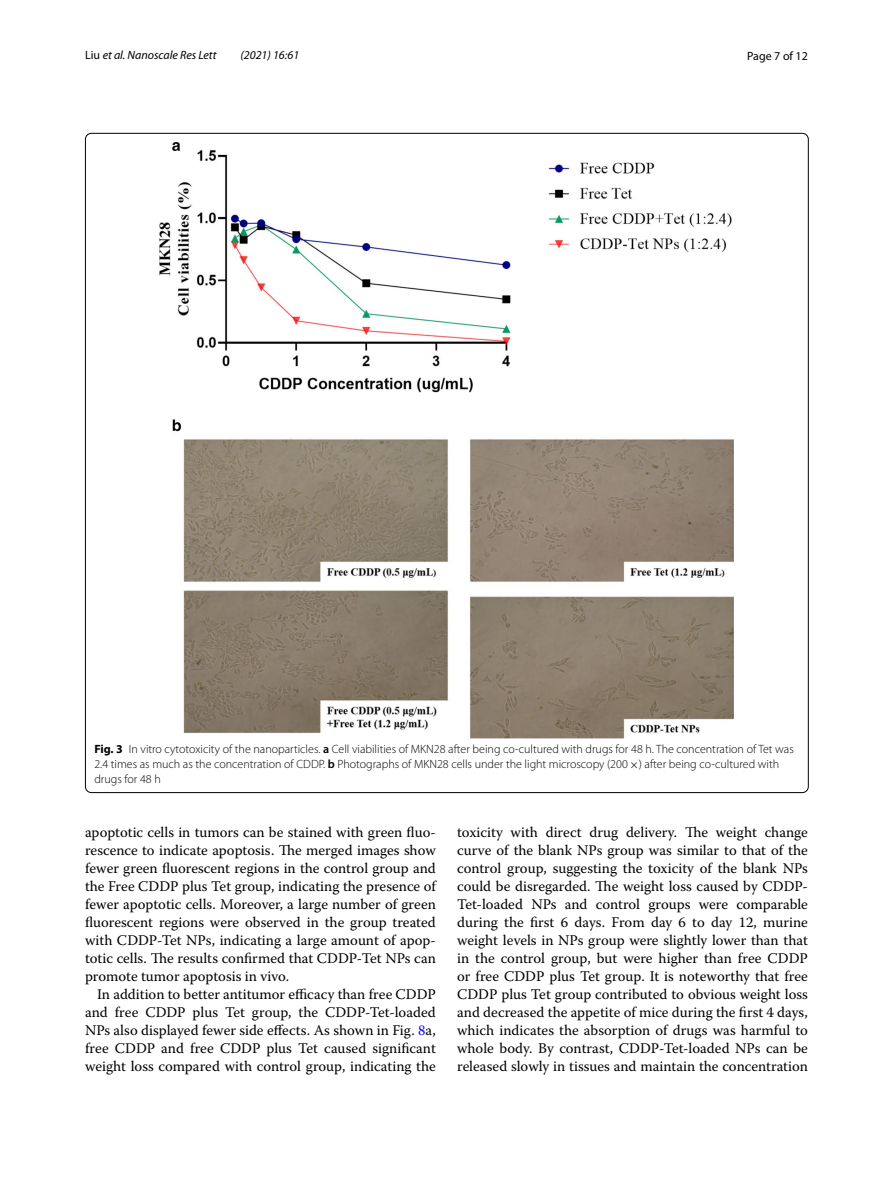
<style>
.page{position:relative;width:893px;height:1187px;background:#fff}
.page>*{position:absolute;margin:0;border:0;box-sizing:border-box;transform-origin:0 0}
.t1{font:14.7px/18px "Warnock Pro";color:#000;text-align:justify}
.t2{font:300 12px/15px "Myriad Pro";color:#000}
.t3{font:italic 12px "Myriad Pro";color:#000}
.t4{font:12px "Myriad Pro";color:#000}
.s1{font-style:normal}
.s2{font-weight:700}
.s3{font-weight:600}
.s4{font-family:"MTSY";font-weight:400}
.s5{color:#00f}
</style>
<div class="page">
<img style="left:160px;top:142px;width:574px;height:596px">
<p class="t3" style="left:85px;top:48px;width:133px"><span class="s1">Liu</span> et al. Nanoscale Res Lett</p>
<p class="t3" style="left:240px;top:48px;width:60px">(2021) 16:61</p>
<p class="t4" style="left:747px;top:48px;width:62px">Page 7 of 12</p>
<p class="t2" style="left:94px;top:742px;width:701px"><span class="s2">Fig. 3</span> In vitro cytotoxicity of the nanoparticles. <span class="s3">a</span> Cell viabilities of MKN28 after being co-cultured with drugs for 48 h. The concentration of Tet was<br>2.4 times as much as the concentration of CDDP. <span class="s3">b</span> Photographs of MKN28 cells under the light microscopy (200<span class="s4">×</span>) after being co-cultured with drugs for 48 h</p>
<p class="t1" style="left:85px;top:822px;width:352px">apoptotic cells in tumors can be stained with green fluo&shy;rescence to indicate apoptosis. The merged images show fewer green fluorescent regions in the control group and the Free CDDP plus Tet group, indicating the presence of fewer apoptotic cells. Moreover, a large number of green fluorescent regions were observed in the group treated with CDDP-Tet NPs, indicating a large amount of apop&shy;totic cells. The results confirmed that CDDP-Tet NPs can promote tumor apoptosis in vivo.</p>
<p class="t1" style="left:85px;top:984px;width:352px;text-indent:12px">In addition to better antitumor efficacy than free CDDP and free CDDP plus Tet group, the CDDP-Tet-loaded NPs also displayed fewer side effects. As shown in Fig. <span class="s5">8</span>a, free CDDP and free CDDP plus Tet caused significant weight loss compared with control group, indicating the</p>
<p class="t1" style="left:457px;top:822px;width:352px">toxicity with direct drug delivery. The weight change curve of the blank NPs group was similar to that of the control group, suggesting the toxicity of the blank NPs could be disregarded. The weight loss caused by CDDP-Tet-loaded NPs and control groups were comparable during the first 6 days. From day 6 to day 12, murine weight levels in NPs group were slightly lower than that in the control group, but were higher than free CDDP or free CDDP plus Tet group. It is noteworthy that free CDDP plus Tet group contributed to obvious weight loss and decreased the appetite of mice during the first 4 days, which indicates the absorption of drugs was harmful to whole body. By contrast, CDDP-Tet-loaded NPs can be released slowly in tissues and maintain the concentration</p>
</div>
